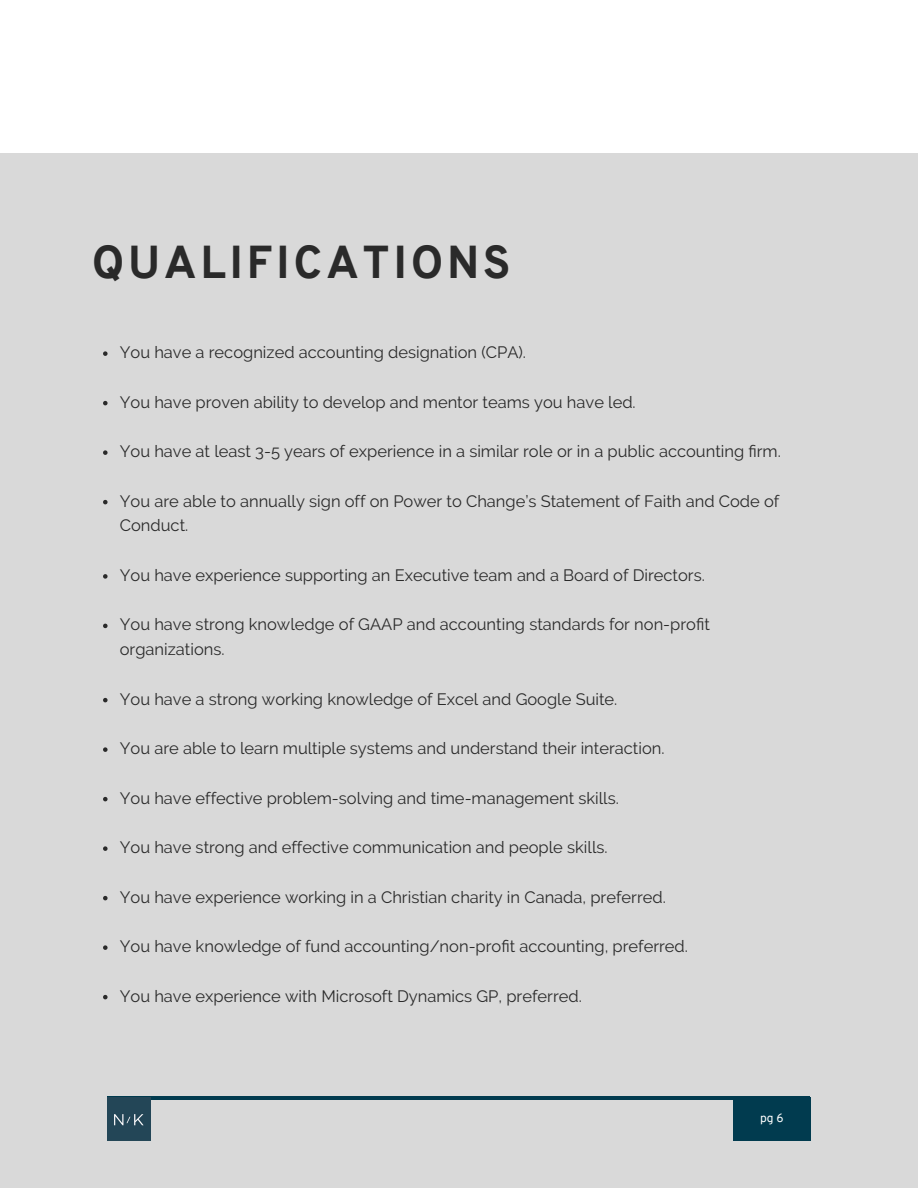
<style>
.page{position:relative;width:918px;height:1188px;background:#fff}
.page>*{position:absolute;margin:0;border:0;box-sizing:border-box;transform-origin:0 0}
.t1{font:800 45px "Overpass";letter-spacing:.08em;color:#2a2a2a}
.t2{font:16.5px/24.8px "Raleway";color:#2a2a2a}
.t3{font:12px "Overpass";color:#fff}
</style>
<div class="page">
<div style="left:0;top:153px;width:918px;height:1035px;background:#d9d9d9"></div>
<svg style="left:103px;top:351px;width:5px;height:5px"></svg>
<svg style="left:103px;top:401px;width:5px;height:4px"></svg>
<svg style="left:103px;top:450px;width:5px;height:5px"></svg>
<svg style="left:103px;top:500px;width:5px;height:4px"></svg>
<svg style="left:103px;top:574px;width:5px;height:5px"></svg>
<svg style="left:103px;top:624px;width:5px;height:4px"></svg>
<svg style="left:103px;top:698px;width:5px;height:4px"></svg>
<svg style="left:103px;top:747px;width:5px;height:5px"></svg>
<svg style="left:103px;top:797px;width:5px;height:4px"></svg>
<svg style="left:103px;top:846px;width:5px;height:5px"></svg>
<svg style="left:103px;top:896px;width:5px;height:4px"></svg>
<svg style="left:103px;top:945px;width:5px;height:5px"></svg>
<svg style="left:103px;top:995px;width:5px;height:4px"></svg>
<hr style="left:108px;top:1096px;width:702px;height:4px;background:#013b4f">
<div style="left:733px;top:1098px;width:77px;height:43px;background:#013b4f"></div>
<img style="left:108px;top:1098px;width:42px;height:43px">
<p class="t1" style="left:92px;top:244px;width:420px">QUALIFICATIONS</p>
<h1 class="t2" style="left:120px;top:340px;width:408px">You have a recognized accounting designation (CPA).</h1>
<p class="t2" style="left:120px;top:389px;width:517px">You have proven ability to develop and mentor teams you have led.</p>
<p class="t2" style="left:120px;top:439px;width:663px">You have at least 3-5 years of experience in a similar role or in a public accounting firm.</p>
<p class="t2" style="left:120px;top:488px;width:661px">You are able to annually sign off on Power to Change’s Statement of Faith and Code of<br>Conduct.</p>
<p class="t2" style="left:120px;top:563px;width:587px">You have experience supporting an Executive team and a Board of Directors.</p>
<p class="t2" style="left:120px;top:612px;width:592px">You have strong knowledge of GAAP and accounting standards for non-profit organizations.</p>
<p class="t2" style="left:120px;top:686px;width:499px">You have a strong working knowledge of Excel and Google Suite.</p>
<p class="t2" style="left:120px;top:736px;width:546px">You are able to learn multiple systems and understand their interaction.</p>
<p class="t2" style="left:120px;top:785px;width:501px">You have effective problem-solving and time-management skills.</p>
<p class="t2" style="left:120px;top:835px;width:489px">You have strong and effective communication and people skills.</p>
<p class="t2" style="left:120px;top:884px;width:548px">You have experience working in a Christian charity in Canada, preferred.</p>
<p class="t2" style="left:120px;top:934px;width:570px">You have knowledge of fund accounting/non-profit accounting, preferred.</p>
<p class="t2" style="left:120px;top:983px;width:464px">You have experience with Microsoft Dynamics GP, preferred.</p>
<p class="t3" style="left:760px;top:1113px;width:25px">pg 6</p>
</div>
